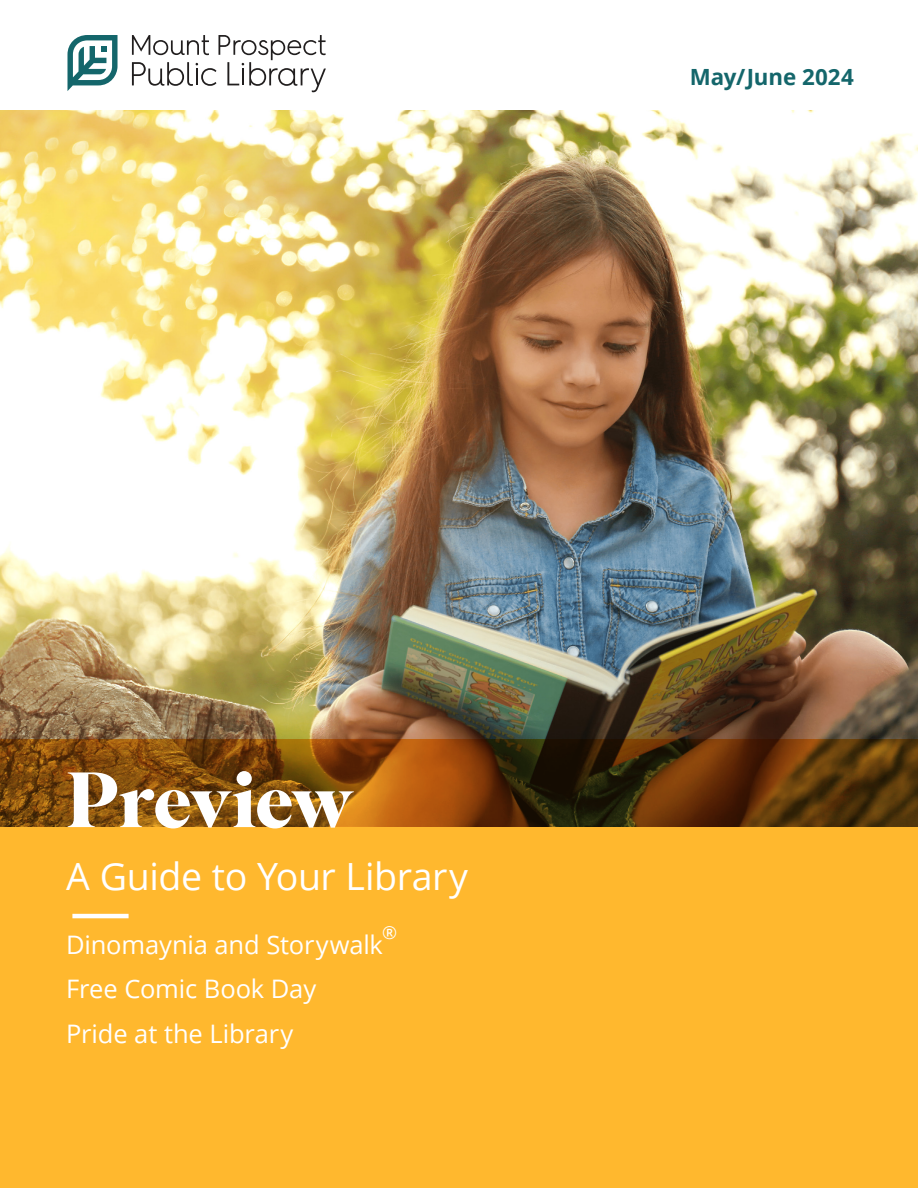
<style>
.page{position:relative;width:918px;height:1188px;background:#fff}
.page>*{position:absolute;margin:0;border:0;box-sizing:border-box;transform-origin:0 0}
.prorgam_date{font:700 78px "Superior Title";letter-spacing:-.025em;color:#fff}
.prorgam_date-2{font:37.5px "Open Sans";letter-spacing:-.01em;color:#fff}
.t1{font:25.5px "Open Sans";letter-spacing:-.005em;color:#fff}
.t2{font:700 22.35px "Open Sans";letter-spacing:-.005em;color:#14666b}
.t3{font:18px "Open Sans";color:#fff}
</style>
<div class="page">
<svg style="left:132px;top:35px;width:194px;height:57px"></svg>
<svg style="left:68px;top:35px;width:50px;height:56px"></svg>
<img style="left:0;top:111px;width:918px;height:629px">
<svg style="left:0;top:740px;width:918px;height:448px;background:#e2a027"></svg>
<hr style="left:72px;top:914px;width:57px;height:4px;background:#fff">
<p class="t2" style="left:690px;top:61px;width:166px">May/June 2024</p>
<p class="prorgam_date" style="left:66px;top:751px;width:290px">Preview</p>
<p class="prorgam_date-2" style="left:66px;top:851px;width:403px">A Guide to Your Library</p>
<p class="t3" style="left:382px;top:920px;width:16px">®</p>
<p class="t1" style="left:66px;top:927px;width:319px">Dinomaynia and Storywalk</p>
<p class="t1" style="left:66px;top:972px;width:252px">Free Comic Book Day</p>
<p class="t1" style="left:66px;top:1016px;width:229px">Pride at the Library</p>
</div>
